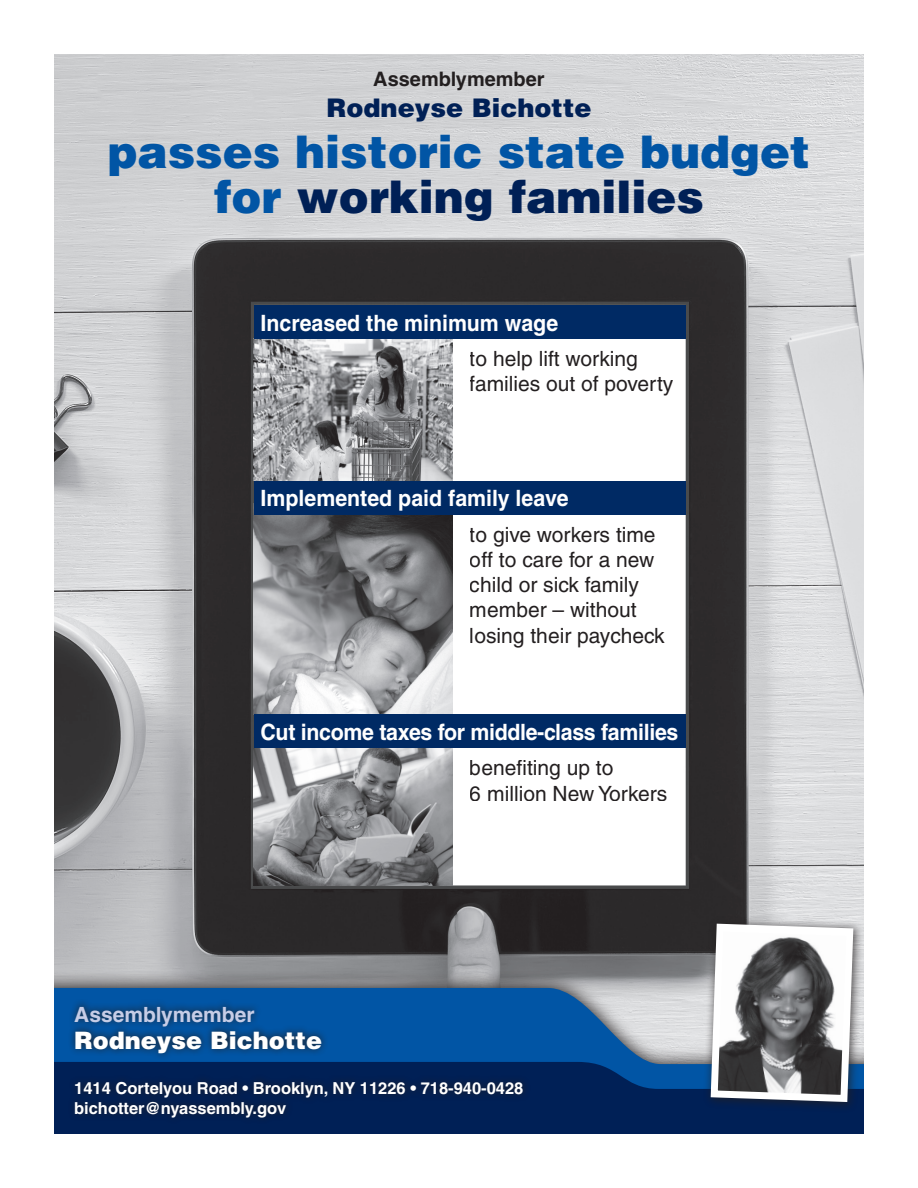
<style>
.page{position:relative;width:918px;height:1188px;background:#fff}
.page>*{position:absolute;margin:0;border:0;box-sizing:border-box;transform-origin:0 0}
.t1{font:900 45px/45px "Helvetica";color:#0155a5;text-align:center}
.t2{font:900 25.65px "Helvetica";color:#002056}
.t3{font:900 24px "Helvetica";color:#fff}
.Accomplishments_list{font:700 22.5px "Helvetica";color:#fff;scale:.95 1}
.t4{font:21px/25.2px "Helvetica";color:#231f20}
.t5{font:700 21px "Helvetica";color:#c6cde7}
.t6{font:700 19.95px "Helvetica";color:#231f20}
.t7{font:700 16.5px/19.5px "Helvetica";color:#fff}
.s1{color:#002056}
</style>
<div class="page">
<img style="left:54px;top:54px;width:810px;height:916px">
<div style="left:54px;top:970px;width:810px;height:132px;background:#231f20;opacity:.9"></div>
<svg style="left:54px;top:988px;width:649px;height:74px;background:#3070ae"></svg>
<svg style="left:54px;top:1062px;width:810px;height:72px;background:#00245c"></svg>
<img style="left:254px;top:339px;width:199px;height:142px">
<img style="left:254px;top:515px;width:199px;height:199px">
<img style="left:254px;top:748px;width:199px;height:137px">
<div style="left:254px;top:305px;width:432px;height:34px;background:#002a64"></div>
<div style="left:254px;top:481px;width:432px;height:34px;background:#002a64"></div>
<div style="left:254px;top:714px;width:432px;height:34px;background:#002a64"></div>
<div style="left:703px;top:916px;width:161px;height:197px;background:#231f20;opacity:.7"></div>
<svg style="left:707px;top:920px;width:150px;height:186px"></svg>
<div style="left:67px;top:998px;width:262px;height:62px;background:#231f20;opacity:.9"></div>
<div style="left:67px;top:1074px;width:464px;height:51px;background:#231f20;opacity:.9"></div>
<p class="t6" style="left:373px;top:67px;width:173px">Assemblymember</p>
<p class="t2" style="left:326px;top:91px;width:267px">Rodneyse Bichotte</p>
<p class="t1" style="left:108px;top:128px;width:704px">passes historic state budget for <span class="s1">working families</span></p>
<p class="Accomplishments_list" style="left:261px;top:309px;width:315px">Increased the minimum wage</p>
<p class="t4" style="left:470px;top:346px;width:205px">to help lift working families out of poverty</p>
<p class="Accomplishments_list" style="left:261px;top:485px;width:326px">Implemented paid family leave</p>
<p class="t4" style="left:470px;top:522px;width:197px">to give workers time off to care for a new child or sick family member – without losing their paycheck</p>
<p class="Accomplishments_list" style="left:261px;top:718px;width:441px">Cut income taxes for middle-class families</p>
<p class="t4" style="left:470px;top:755px;width:199px">benefiting up to<br>6 million New Yorkers</p>
<p class="t5" style="left:74px;top:1001px;width:182px">Assemblymember</p>
<p class="t3" style="left:74px;top:1024px;width:250px">Rodneyse Bichotte</p>
<p class="t7" style="left:74px;top:1078px;width:451px">1414 Cortelyou Road • Brooklyn, NY 11226 • 718-940-0428 bichotter@nyassembly.gov</p>
</div>
